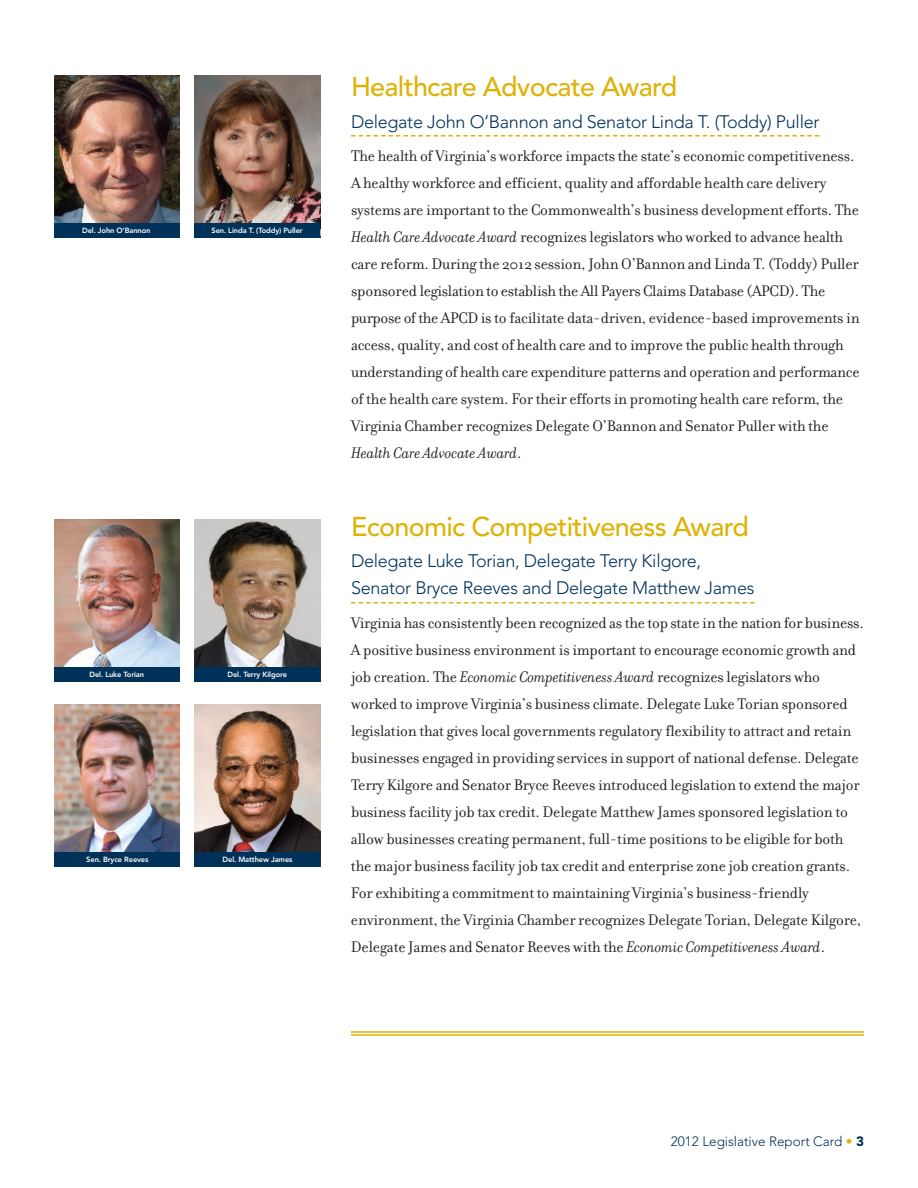
<style>
.page{position:relative;width:918px;height:1188px;background:#fff}
.page>*{position:absolute;margin:0;border:0;box-sizing:border-box;transform-origin:0 0}
.t1{font:500 27px "Avenir";letter-spacing:-.025em;color:#deb308}
.t2{font:300 18px/27px "Avenir";letter-spacing:-.015em;color:#003159}
.t3{font:16.5px/27px "Filosofia";letter-spacing:-.01em;color:#231f20}
.t4{font:300 13.5px "Avenir";color:#003159}
.t5{font:800 7.5px "Avenir";letter-spacing:-.015em;color:#fff}
.s1{font-style:italic}
.s2{color:#deb308}
.s3{font-weight:900}
</style>
<div class="page">
<svg style="left:351px;top:135px;width:468px;height:2px"></svg>
<svg style="left:351px;top:602px;width:403px;height:1px"></svg>
<img style="left:54px;top:520px;width:126px;height:148px">
<div style="left:54px;top:668px;width:126px;height:14px;background:#003159"></div>
<img style="left:194px;top:520px;width:126px;height:148px">
<div style="left:194px;top:668px;width:126px;height:14px;background:#003159"></div>
<img style="left:54px;top:704px;width:126px;height:148px">
<div style="left:54px;top:852px;width:126px;height:14px;background:#003159"></div>
<img style="left:194px;top:704px;width:126px;height:148px">
<div style="left:194px;top:852px;width:126px;height:14px;background:#003159"></div>
<img style="left:54px;top:76px;width:126px;height:148px">
<div style="left:54px;top:224px;width:126px;height:14px;background:#003159"></div>
<img style="left:194px;top:76px;width:126px;height:148px">
<div style="left:194px;top:224px;width:126px;height:14px;background:#003159"></div>
<hr style="left:351px;top:1031px;width:513px;height:2px;background:#deb308">
<hr style="left:351px;top:1034px;width:513px;height:2px;background:#deb308">
<p class="t5" style="left:82px;top:227px;width:70px">Del. John O’Bannon</p>
<p class="t5" style="left:212px;top:227px;width:93px">Sen. Linda T. (Toddy) Puller</p>
<p class="t5" style="left:90px;top:671px;width:56px">Del. Luke Torian</p>
<p class="t5" style="left:228px;top:671px;width:61px">Del. Terry Kilgore</p>
<p class="t5" style="left:86px;top:856px;width:64px">Sen. Bryce Reeves</p>
<p class="t5" style="left:223px;top:856px;width:71px">Del. Matthew James</p>
<h1 class="t1" style="left:351px;top:76px;width:328px">Healthcare Advocate Award</h1>
<p class="t2" style="left:351px;top:109px;width:470px">Delegate John O’Bannon and Senator Linda T. (Toddy) Puller</p>
<p class="t3" style="left:351px;top:142px;width:510px">The health of Virginia’s workforce impacts the state’s economic competitiveness.<br>A healthy workforce and efficient, quality and affordable health care delivery systems are important to the Commonwealth’s business development efforts. The <span class="s1">Health Care Advocate Award</span> recognizes legislators who worked to advance health care reform. During the 2012 session, John O’Bannon and Linda T. (Toddy) Puller sponsored legislation to establish the All Payers Claims Database (APCD). The purpose oftheAPCDis to facilitate data-driven, evidence-based improvements in access, quality, and cost of health care and to improve the public health through understanding of health care expenditure patterns and operation and performance of the health care system. For their efforts in promoting health care reform, the Virginia Chamber recognizes Delegate O’Bannon and Senator Puller with the <span class="s1">Health Care Advocate Award</span>.</p>
<h1 class="t1" style="left:351px;top:516px;width:400px">Economic Competitiveness Award</h1>
<p class="t2" style="left:351px;top:549px;width:405px">Delegate Luke Torian, Delegate Terry Kilgore,<br>Senator Bryce Reeves and Delegate Matthew James</p>
<p class="t3" style="left:351px;top:609px;width:514px">Virginia has consistently been recognized as the top state in the nation for business.<br>A positive business environment is important to encourage economic growth and job creation. The <span class="s1">Economic Competitiveness Award</span> recognizes legislators who worked to improve Virginia’s business climate. Delegate Luke Torian sponsored legislation that gives local governments regulatory flexibility to attract and retain businesses engaged in providing services in support of national defense. Delegate Terry Kilgore and Senator Bryce Reeves introduced legislation to extend the major business facility job tax credit. Delegate Matthew James sponsored legislation to allow businesses creating permanent, full-time positions to be eligible for both the major business facility job tax credit and enterprise zone job creation grants.<br>For exhibiting a commitment to maintaining Virginia’s business-friendly environment, the Virginia Chamber recognizes Delegate Torian, Delegate Kilgore, Delegate James and Senator Reeves with the <span class="s1">Economic Competitiveness Award</span>.</p>
<p class="t4" style="left:671px;top:1136px;width:195px">2012 Legislative Report Card <span class="s2">•</span> <span class="s3">3</span></p>
</div>
